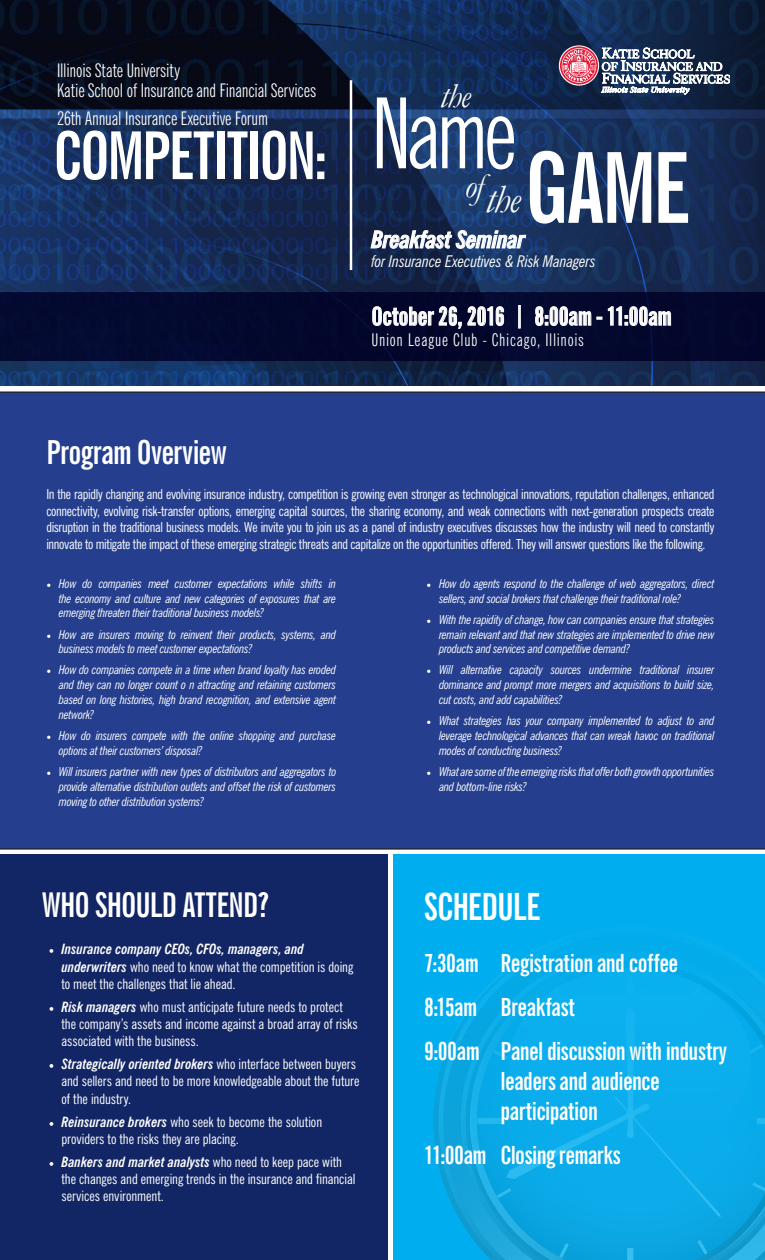
<style>
.page{position:relative;width:765px;height:1260px;background:#fff}
.page>*{position:absolute;margin:0;border:0;box-sizing:border-box;transform-origin:0 0}
.t1{font:extra-condensed 98px "News Gothic BT";color:#fff}
.t2{font:700 extra-condensed 97.75px "News Gothic BT";color:#fff}
.t3{font:700 extra-condensed 66px "News Gothic BT";letter-spacing:-.025em;color:#fff}
.t4{font:italic 40.12px "Garamond";color:#fff}
.t5{font:700 extra-condensed 37.5px "News Gothic BT";letter-spacing:-.025em;color:#fff}
.t6{font:italic 34.88px "Garamond";color:#fff}
.t7{font:700 extra-condensed 34.12px "News Gothic BT";letter-spacing:-.025em;color:#fff}
.t8{font:700 extra-condensed 33px "News Gothic BT";letter-spacing:-.015em;color:#fff}
.t9{font:700 extra-condensed 25px "News Gothic BT";letter-spacing:-.02em;color:#fff}
.t10{font:italic 700 condensed 23.75px "News Gothic BT";letter-spacing:-.02em;color:#fff}
.t11{font:extra-condensed 18.75px "News Gothic BT";letter-spacing:-.005em;color:#fff}
.t12{font:extra-condensed 17.5px "News Gothic BT";letter-spacing:.04em;color:#fff}
.t13{font:italic condensed 16.25px "News Gothic BT";letter-spacing:-.01em;color:#fff}
.t14{font:condensed 14.25px/17px "News Gothic BT";letter-spacing:-.005em;color:#fff}
.t15{font:condensed 13.75px/16.5px "News Gothic BT";letter-spacing:-.02em;color:#fff;text-align:justify}
.t16{font:italic condensed 12.38px/14.9px "News Gothic BT";letter-spacing:-.02em;color:#fff;text-align:justify}
.s1{font-size:22.5px}
.s2{font-family:"Minion Pro";font-style:normal;font-stretch:normal}
.s3{font-family:"Minion Pro";font-stretch:normal}
.s4{font-weight:700;font-style:italic}
</style>
<div class="page">
<img style="left:0;top:0;width:765px;height:385px">
<div style="left:0;top:293px;width:765px;height:68px;background:#04082e"></div>
<svg style="left:372px;top:306px;width:90px;height:23px"></svg>
<svg style="left:468px;top:306px;width:36px;height:20px"></svg>
<svg style="left:519px;top:305px;width:1px;height:23px"></svg>
<svg style="left:535px;top:307px;width:56px;height:19px"></svg>
<svg style="left:608px;top:307px;width:63px;height:19px"></svg>
<svg style="left:559px;top:45px;width:40px;height:41px"></svg>
<svg style="left:560px;top:46px;width:170px;height:48px"></svg>
<svg style="left:370px;top:230px;width:156px;height:19px"></svg>
<hr style="left:350px;top:80px;width:2px;height:190px;background:#fff">
<div style="left:0;top:391px;width:765px;height:459px;background:#253f8e"></div>
<div style="left:394px;top:854px;width:371px;height:406px;background:#00aeef"></div>
<svg style="left:444px;top:1056px;width:26px;height:179px"></svg>
<svg style="left:470px;top:1065px;width:295px;height:195px;fill:#0babea"></svg>
<svg style="left:445px;top:965px;width:320px;height:100px;fill:#0bafee"></svg>
<div style="left:0;top:854px;width:388px;height:406px;background:#122564"></div>
<p class="t11" style="left:57px;top:59px;width:124px">Illinois State University</p>
<p class="t11" style="left:57px;top:79px;width:261px">Katie School of Insurance and Financial Services</p>
<p class="t11" style="left:57px;top:107px;width:213px">26th Annual Insurance Executive Forum</p>
<p class="t3" style="left:53px;top:116px;width:276px">COMPETITION:</p>
<p class="t6" style="left:440px;top:75px;width:32px">the</p>
<p class="t1" style="left:371px;top:74px;width:146px">Name</p>
<p class="t6" style="left:464px;top:165px;width:20px">of</p>
<p class="t4" style="left:485px;top:175px;width:37px">the</p>
<p class="t2" style="left:525px;top:129px;width:165px">GAME</p>
<p class="t10" style="left:371px;top:225px;width:155px">Breakfast Seminar</p>
<p class="t13" style="left:371px;top:252px;width:226px">for Insurance Executives &amp; Risk Managers</p>
<p class="t9" style="left:371px;top:301px;width:302px">October 26, 2016 <span class="s1">|</span> 8:00am - 11:00am</p>
<p class="t12" style="left:371px;top:329px;width:214px">Union League Club - Chicago, Illinois</p>
<p class="t8" style="left:46px;top:432px;width:182px">Program Overview</p>
<p class="t15" style="left:46px;top:486px;width:670px">In the rapidly changing and evolving insurance industry, competition is growing even stronger as technological innovations, reputation challenges, enhanced connectivity, evolving risk-transfer options, emerging capital sources, the sharing economy, and weak connections with next-generation prospects create disruption in the traditional business models. We invite you to join us as a panel of industry executives discusses how the industry will need to constantly innovate to mitigate the impact of these emerging strategic threats and capitalize on the opportunities offered. They will answer questions like the following.</p>
<p class="t16" style="left:59px;top:576px;width:279px;text-indent:-12px"><span class="s2">•</span> How do companies meet customer expectations while shifts in the economy and culture and new categories of exposures that are emerging threaten their traditional business models?</p>
<p class="t16" style="left:59px;top:627px;width:279px;text-indent:-12px"><span class="s2">•</span> How are insurers moving to reinvent their products, systems, and business models to meet customer expectations?</p>
<p class="t16" style="left:59px;top:663px;width:279px;text-indent:-12px"><span class="s2">•</span> How do companies compete in a time when brand loyalty has eroded and they can no longer count o n attracting and retaining customers based on long histories, high brand recognition, and extensive agent network?</p>
<p class="t16" style="left:59px;top:728px;width:279px;text-indent:-12px"><span class="s2">•</span> How do insurers compete with the online shopping and purchase options at their customers’ disposal?</p>
<p class="t16" style="left:59px;top:764px;width:279px;text-indent:-12px"><span class="s2">•</span> Will insurers partner with new types of distributors and aggregators to provide alternative distribution outlets and offset the risk of customers moving to other distribution systems?</p>
<p class="t16" style="left:439px;top:576px;width:277px;text-indent:-12px"><span class="s2">•</span> How do agents respond to the challenge of web aggregators, direct sellers, and social brokers that challenge their traditional role?</p>
<p class="t16" style="left:439px;top:612px;width:277px;text-indent:-12px"><span class="s2">•</span> With the rapidity of change, how can companies ensure that strategies remain relevant and that new strategies are implemented to drive new products and services and competitive demand?</p>
<p class="t16" style="left:439px;top:663px;width:277px;text-indent:-12px"><span class="s2">•</span> Will alternative capacity sources undermine traditional insurer dominance and prompt more mergers and acquisitions to build size, cut costs, and add capabilities?</p>
<p class="t16" style="left:439px;top:713px;width:277px;text-indent:-12px"><span class="s2">•</span> What strategies has your company implemented to adjust to and leverage technological advances that can wreak havoc on traditional modes of conducting business?</p>
<p class="t16" style="left:439px;top:764px;width:277px;text-indent:-12px"><span class="s2">•</span> What are some of the emerging risks that offer both growth opportunities and bottom-line risks?</p>
<p class="t7" style="left:42px;top:884px;width:229px">WHO SHOULD ATTEND?</p>
<p class="t14" style="left:61px;top:941px;width:293px;text-indent:-13px"><span class="s3">•</span> <span class="s4">Insurance company CEOs, CFOs, managers, and underwriters</span> who need to know what the competition is doing to meet the challenges that lie ahead.</p>
<p class="t14" style="left:61px;top:998px;width:298px;text-indent:-13px"><span class="s3">•</span> <span class="s4">Risk managers</span> who must anticipate future needs to protect the company’s assets and income against a broad array of risks associated with the business.</p>
<p class="t14" style="left:61px;top:1056px;width:299px;text-indent:-13px"><span class="s3">•</span> <span class="s4">Strategically oriented brokers</span> who interface between buyers and sellers and need to be more knowledgeable about the future of the industry.</p>
<p class="t14" style="left:61px;top:1113px;width:262px;text-indent:-13px"><span class="s3">•</span> <span class="s4">Reinsurance brokers</span> who seek to become the solution providers to the risks they are placing.</p>
<p class="t14" style="left:61px;top:1154px;width:295px;text-indent:-13px"><span class="s3">•</span> <span class="s4">Bankers and market analysts</span> who need to keep pace with the changes and emerging trends in the insurance and financial services environment.</p>
<p class="t5" style="left:424px;top:883px;width:117px">SCHEDULE</p>
<p class="t9" style="left:424px;top:948px;width:256px">7:30am Registration and coffee</p>
<p class="t9" style="left:424px;top:992px;width:153px">8:15am Breakfast</p>
<p class="t9" style="left:424px;top:1036px;width:304px">9:00am Panel discussion with industry</p>
<p class="t9" style="left:501px;top:1066px;width:161px">leaders and audience</p>
<p class="t9" style="left:501px;top:1096px;width:99px">participation</p>
<p class="t9" style="left:424px;top:1140px;width:198px">11:00am Closing remarks</p>
</div>
